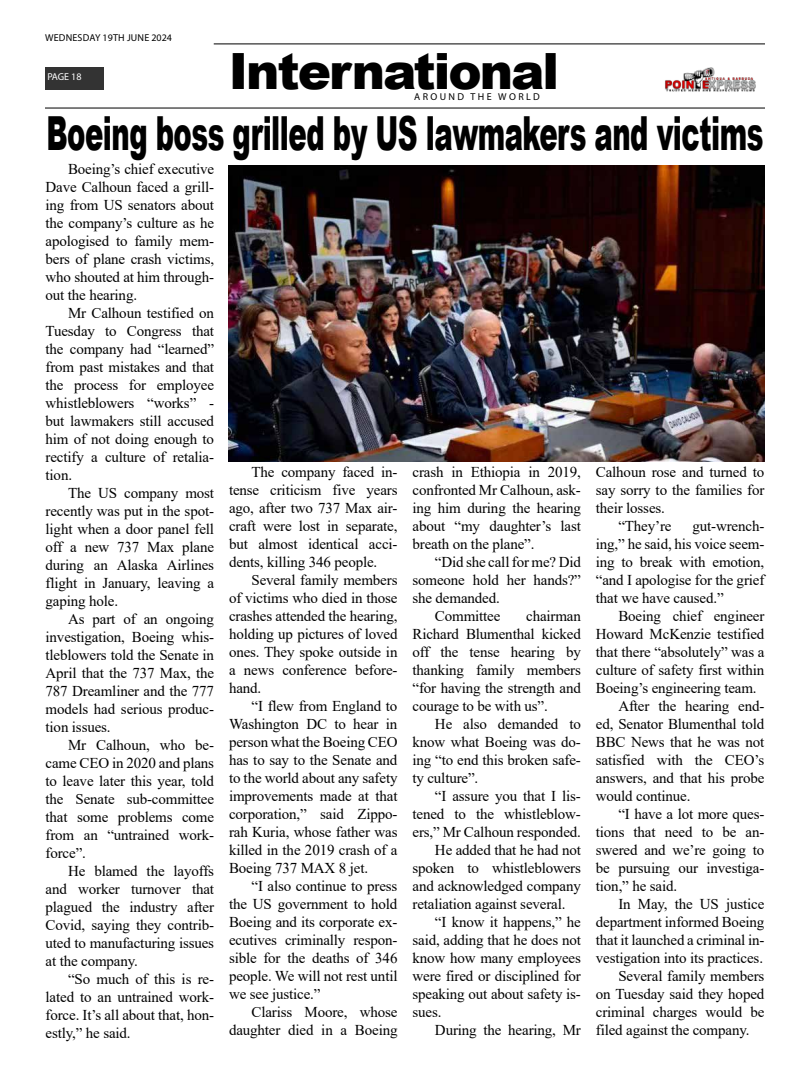
<style>
.page{position:relative;width:810px;height:1080px;background:#fff}
.page>*{position:absolute;margin:0;border:0;box-sizing:border-box;transform-origin:0 0}
.t1{font:900 50px "Arial";letter-spacing:-.04em;color:#000}
.t2{font:900 47px "Arial";letter-spacing:-.02em;color:#000;scale:.59 1}
.t3{font:15px/18px "Times New Roman";letter-spacing:-.01em;color:#000;text-align:justify}
.t4{font:10px "Myriad Pro";letter-spacing:.02em;color:#000}
.t5{font:10px "Myriad Pro";letter-spacing:.24em;color:#000}
.t6{font:10px "Myriad Pro";letter-spacing:-.005em;color:#fff}
</style>
<div class="page">
<hr style="left:214px;top:43px;width:551px;height:2px;background:#333">
<div style="left:45px;top:67px;width:58px;height:22px;background:#333"></div>
<img style="left:665px;top:67px;width:91px;height:25px">
<hr style="left:45px;top:107px;width:720px;height:2px;background:#333">
<img style="left:229px;top:165px;width:536px;height:296px">
<p class="t4" style="left:45px;top:31px;width:128px">WEDNESDAY 19TH JUNE 2024</p>
<p class="t6" style="left:47px;top:71px;width:36px">PAGE 18</p>
<h1 class="t1" style="left:229px;top:35px;width:332px">International</h1>
<p class="t5" style="left:414px;top:91px;width:127px">AROUND THE WORLD</p>
<h2 class="t2" style="left:46px;top:99px;width:1217px">Boeing boss grilled by US lawmakers and victims</h2>
<p class="t3" style="left:46px;top:160px;width:170px;text-indent:22px">Boeing’s chief executive Dave Calhoun faced a grill&shy;ing from US senators about the company’s culture as he apologised to family mem&shy;bers of plane crash victims, who shouted at him through&shy;out the hearing.</p>
<p class="t3" style="left:46px;top:304px;width:170px;text-indent:22px">Mr Calhoun testified on Tuesday to Congress that the company had “learned” from past mistakes and that the process for employee whistleblowers “works” - but lawmakers still accused him of not doing enough to rectify a culture of retalia&shy;tion.</p>
<p class="t3" style="left:46px;top:484px;width:170px;text-indent:22px">The US company most recently was put in the spot&shy;light when a door panel fell off a new 737 Max plane during an Alaska Airlines flight in January, leaving a gaping hole.</p>
<p class="t3" style="left:46px;top:610px;width:170px;text-indent:22px">As part of an ongoing investigation, Boeing whis&shy;tleblowers told the Senate in April that the 737 Max, the 787 Dreamliner and the 777 models had serious produc&shy;tion issues.</p>
<p class="t3" style="left:46px;top:736px;width:170px;text-indent:22px">Mr Calhoun, who be&shy;came CEO in 2020 and plans to leave later this year, told the Senate sub-committee that some problems come from an “untrained work&shy;force”.</p>
<p class="t3" style="left:46px;top:862px;width:170px;text-indent:22px">He blamed the layoffs and worker turnover that plagued the industry after Covid, saying they contrib&shy;uted to manufacturing issues at the company.</p>
<p class="t3" style="left:46px;top:970px;width:170px;text-indent:22px">“So much of this is re&shy;lated to an untrained work&shy;force. It’s all about that, hon&shy;estly,” he said.</p>
<p class="t3" style="left:229px;top:463px;width:170px;text-indent:22px">The company faced in&shy;tense criticism five years ago, after two 737 Max air&shy;craft were lost in separate, but almost identical acci&shy;dents, killing 346 people.</p>
<p class="t3" style="left:229px;top:571px;width:170px;text-indent:22px">Several family members of victims who died in those crashes attended the hearing, holding up pictures of loved ones. They spoke outside in a news conference before&shy;hand.</p>
<p class="t3" style="left:229px;top:697px;width:170px;text-indent:22px">“I flew from England to Washington DC to hear in person what the Boeing CEO has to say to the Senate and to the world about any safety improvements made at that corporation,” said Zippo&shy;rah Kuria, whose father was killed in the 2019 crash of a Boeing 737 MAX 8 jet.</p>
<p class="t3" style="left:229px;top:877px;width:170px;text-indent:22px">“I also continue to press the US government to hold Boeing and its corporate ex&shy;ecutives criminally respon&shy;sible for the deaths of 346 people. We will not rest until we see justice.”</p>
<p class="t3" style="left:229px;top:1003px;width:170px;text-align:right">Clariss Moore, whose daughter died in a Boeing</p>
<p class="t3" style="left:412px;top:463px;width:170px">crash in Ethiopia in 2019, confronted Mr Calhoun, ask&shy;ing him during the hearing about “my daughter’s last breath on the plane”.</p>
<p class="t3" style="left:435px;top:553px;width:147px">“Did she call for me? Did</p>
<p class="t3" style="left:412px;top:571px;width:170px">someone hold her hands?”</p>
<p class="t3" style="left:412px;top:589px;width:89px">she demanded.</p>
<p class="t3" style="left:435px;top:607px;width:67px">Committee</p>
<p class="t3" style="left:412px;top:607px;width:170px;text-indent:114px">chairman Richard Blumenthal kicked off the tense hearing by thanking family members “for having the strength and courage to be with us”.</p>
<p class="t3" style="left:412px;top:715px;width:170px;text-indent:22px">He also demanded to know what Boeing was do&shy;ing “to end this broken safe&shy;ty culture”.</p>
<p class="t3" style="left:435px;top:787px;width:147px">“I assure you that I lis-</p>
<p class="t3" style="left:412px;top:805px;width:170px">tened to the whistleblow-</p>
<p class="t3" style="left:412px;top:823px;width:170px">ers,” Mr Calhoun responded.</p>
<p class="t3" style="left:435px;top:841px;width:147px">He added that he had not</p>
<p class="t3" style="left:412px;top:859px;width:170px">spoken to whistleblowers</p>
<p class="t3" style="left:412px;top:877px;width:170px">and acknowledged company</p>
<p class="t3" style="left:412px;top:895px;width:154px">retaliation against several.</p>
<p class="t3" style="left:435px;top:913px;width:147px">“I know it happens,” he</p>
<p class="t3" style="left:412px;top:931px;width:170px">said, adding that he does not</p>
<p class="t3" style="left:412px;top:949px;width:170px">know how many employees</p>
<p class="t3" style="left:412px;top:967px;width:170px">were fired or disciplined for</p>
<p class="t3" style="left:412px;top:985px;width:170px">speaking out about safety is-</p>
<p class="t3" style="left:412px;top:1003px;width:30px">sues.</p>
<p class="t3" style="left:435px;top:1021px;width:147px">During the hearing, Mr</p>
<p class="t3" style="left:596px;top:463px;width:170px">Calhoun rose and turned to</p>
<p class="t3" style="left:596px;top:481px;width:170px">say sorry to the families for</p>
<p class="t3" style="left:596px;top:499px;width:71px">their losses.</p>
<p class="t3" style="left:618px;top:517px;width:55px">“They’re</p>
<p class="t3" style="left:596px;top:517px;width:170px;text-indent:97px">gut-wrench&shy;ing,” he said, his voice seem&shy;ing to break with emotion, “and I apologise for the grief that we have caused.”</p>
<p class="t3" style="left:618px;top:607px;width:147px">Boeing chief engineer</p>
<p class="t3" style="left:596px;top:625px;width:170px">Howard McKenzie testified</p>
<p class="t3" style="left:596px;top:643px;width:170px">that there “absolutely” was a</p>
<p class="t3" style="left:596px;top:661px;width:170px">culture of safety first within</p>
<p class="t3" style="left:596px;top:679px;width:162px">Boeing’s engineering team.</p>
<p class="t3" style="left:618px;top:697px;width:147px">After the hearing end-</p>
<p class="t3" style="left:596px;top:715px;width:170px">ed, Senator Blumenthal told</p>
<p class="t3" style="left:596px;top:733px;width:170px">BBC News that he was not</p>
<p class="t3" style="left:596px;top:751px;width:170px">satisfied with the CEO’s</p>
<p class="t3" style="left:596px;top:769px;width:170px">answers, and that his probe</p>
<p class="t3" style="left:596px;top:787px;width:96px">would continue.</p>
<p class="t3" style="left:618px;top:805px;width:147px">“I have a lot more ques-</p>
<p class="t3" style="left:596px;top:823px;width:170px">tions that need to be an-</p>
<p class="t3" style="left:596px;top:841px;width:170px">swered and we’re going to</p>
<p class="t3" style="left:596px;top:859px;width:170px">be pursuing our investiga-</p>
<p class="t3" style="left:596px;top:877px;width:83px">tion,” he said.</p>
<p class="t3" style="left:618px;top:895px;width:147px">In May, the US justice</p>
<p class="t3" style="left:596px;top:913px;width:170px">department informed Boeing</p>
<p class="t3" style="left:596px;top:931px;width:170px">that it launched a criminal in-</p>
<p class="t3" style="left:596px;top:949px;width:169px">vestigation into its practices.</p>
<p class="t3" style="left:618px;top:967px;width:147px">Several family members</p>
<p class="t3" style="left:596px;top:985px;width:170px">on Tuesday said they hoped</p>
<p class="t3" style="left:596px;top:1003px;width:170px">criminal charges would be</p>
<p class="t3" style="left:596px;top:1021px;width:155px">filed against the company.</p>
</div>
